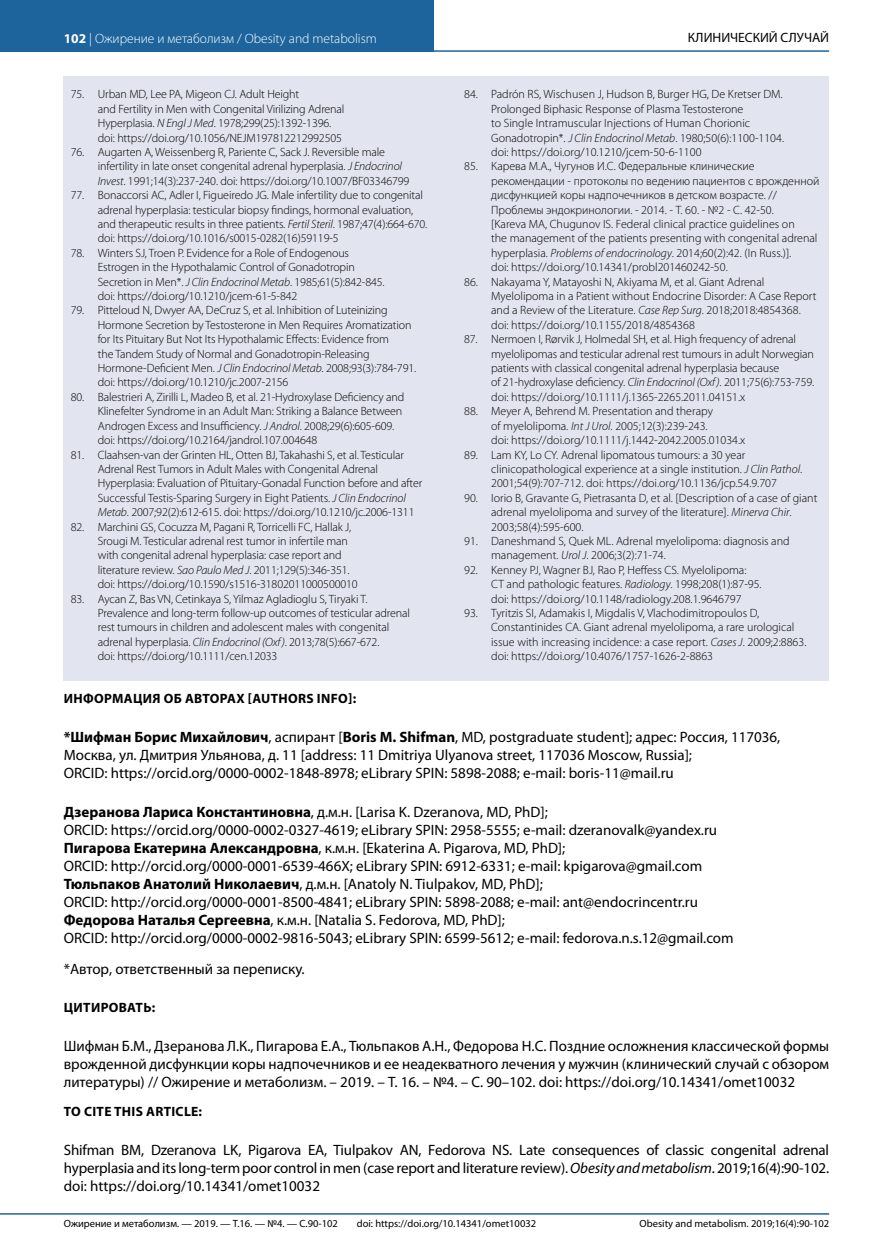
<style>
.page{position:relative;width:893px;height:1255px;background:#fff}
.page>*{position:absolute;margin:0;border:0;box-sizing:border-box;transform-origin:0 0}
.t1{font:15px/18px "Myriad Pro";color:#000}
.t2{font:700 13.5px "Myriad Pro";letter-spacing:.025em;color:#000}
.t3{font:300 13.5px "Myriad Pro";color:#fff}
.t4{font:13.5px "Myriad Pro";color:#000}
.t5{font:300 12px/14.4px "Myriad Pro";letter-spacing:-.01em;color:#000}
.t6{font:10.5px "Myriad Pro";color:#000}
.s1{font-weight:700}
.s2{font-style:italic}
</style>
<div class="page">
<hr style="left:0;top:50px;width:829px;height:2px;background:#1d649c">
<hr style="left:0;top:1213px;width:829px;height:1px;background:#1d649c">
<div style="left:0;top:0;width:434px;height:51px;background:#1d649c"></div>
<div style="left:64px;top:77px;width:765px;height:604px;background:#e2e5ef"></div>
<p class="t3" style="left:64px;top:30px;width:315px"><span class="s1">102</span> | Ожирение и метаболизм / Obesity and metabolism</p>
<p class="t4" style="left:688px;top:29px;width:143px">КЛИНИЧЕСКИЙ СЛУЧАЙ</p>
<p class="t5" style="left:98px;top:87px;width:248px;text-indent:-27px">75. Urban MD, Lee PA, Migeon CJ. Adult Height<br>and Fertility in Men with Congenital Virilizing Adrenal Hyperplasia. <span class="s2">N Engl J Med</span>. 1978;299(25):1392-1396. doi: https://doi.org/10.1056/NEJM197812212992505</p>
<p class="t5" style="left:98px;top:145px;width:313px;text-indent:-27px">76. Augarten A, Weissenberg R, Pariente C, Sack J. Reversible male infertility in late onset congenital adrenal hyperplasia. <span class="s2">J Endocrinol<br>Invest</span>. 1991;14(3):237-240. doi: https://doi.org/10.1007/BF03346799</p>
<p class="t5" style="left:98px;top:188px;width:331px;text-indent:-27px">77. Bonaccorsi AC, Adler I, Figueiredo JG. Male infertility due to congenital adrenal hyperplasia: testicular biopsy findings, hormonal evaluation, and therapeutic results in three patients. <span class="s2">Fertil Steril</span>. 1987;47(4):664-670. doi: https://doi.org/10.1016/s0015-0282(16)59119-5</p>
<p class="t5" style="left:98px;top:245px;width:288px;text-indent:-27px">78. Winters SJ, Troen P. Evidence for a Role of Endogenous Estrogen in the Hypothalamic Control of Gonadotropin Secretion in Men*. <span class="s2">J Clin Endocrinol Metab</span>. 1985;61(5):842-845. doi: https://doi.org/10.1210/jcem-61-5-842</p>
<p class="t5" style="left:98px;top:303px;width:320px;text-indent:-27px">79. Pitteloud N, Dwyer AA, DeCruz S, et al. Inhibition of Luteinizing Hormone Secretion by Testosterone in Men Requires Aromatization for Its Pituitary But Not Its Hypothalamic Effects: Evidence from<br>the Tandem Study of Normal and Gonadotropin-Releasing Hormone-Deficient Men. <span class="s2">J Clin Endocrinol Metab</span>. 2008;93(3):784-791. doi: https://doi.org/10.1210/jc.2007-2156</p>
<p class="t5" style="left:98px;top:389px;width:308px;text-indent:-27px">80. Balestrieri A, Zirilli L, Madeo B, et al. 21-Hydroxylase Deficiency and Klinefelter Syndrome in an Adult Man: Striking a Balance Between Androgen Excess and Insufficiency. <span class="s2">J Androl</span>. 2008;29(6):605-609. doi: https://doi.org/10.2164/jandrol.107.004648</p>
<p class="t5" style="left:98px;top:447px;width:326px;text-indent:-27px">81. Claahsen-van der Grinten HL, Otten BJ, Takahashi S, et al. Testicular Adrenal Rest Tumors in Adult Males with Congenital Adrenal Hyperplasia: Evaluation of Pituitary-Gonadal Function before and after Successful Testis-Sparing Surgery in Eight Patients. <span class="s2">J Clin Endocrinol Metab</span>. 2007;92(2):612-615. doi: https://doi.org/10.1210/jc.2006-1311</p>
<p class="t5" style="left:98px;top:519px;width:262px;text-indent:-27px">82. Marchini GS, Cocuzza M, Pagani R, Torricelli FC, Hallak J, Srougi M. Testicular adrenal rest tumor in infertile man with congenital adrenal hyperplasia: case report and literature review. <span class="s2">Sao Paulo Med J</span>. 2011;129(5):346-351. doi: https://doi.org/10.1590/s1516-31802011000500010</p>
<p class="t5" style="left:98px;top:591px;width:314px;text-indent:-27px">83. Aycan Z, Bas VN, Cetinkaya S, Yilmaz Agladioglu S, Tiryaki T.<br>Prevalence and long-term follow-up outcomes of testicular adrenal rest tumours in children and adolescent males with congenital adrenal hyperplasia. <span class="s2">Clin Endocrinol (Oxf)</span>. 2013;78(5):667-672.<br>doi: https://doi.org/10.1111/cen.12033</p>
<p class="t5" style="left:491px;top:87px;width:294px;text-indent:-27px">84. Padrón RS, Wischusen J, Hudson B, Burger HG, De Kretser DM.<br>Prolonged Biphasic Response of Plasma Testosterone<br>to Single Intramuscular Injections of Human Chorionic Gonadotropin*. <span class="s2">J Clin Endocrinol Metab</span>. 1980;50(6):1100-1104. doi: https://doi.org/10.1210/jcem-50-6-1100</p>
<p class="t5" style="left:491px;top:159px;width:330px;text-indent:-27px">85. Карева М.А., Чугунов И.С. Федеральные клинические рекомендации - протоколы по ведению пациентов с врожденной дисфункцией коры надпочечников в детском возрасте. // Проблемы эндокринологии. - 2014. - Т. 60. - №2 - С. 42-50.<br>[Kareva MA, Chugunov IS. Federal clinical practice guidelines on<br>the management of the patients presenting with congenital adrenal hyperplasia. <span class="s2">Problems of endocrinology</span>. 2014;60(2):42. (In Russ.)].<br>doi: https://doi.org/10.14341/probl201460242-50.</p>
<p class="t5" style="left:491px;top:274px;width:327px;text-indent:-27px">86. Nakayama Y, Matayoshi N, Akiyama M, et al. Giant Adrenal Myelolipoma in a Patient without Endocrine Disorder: A Case Report and a Review of the Literature. <span class="s2">Case Rep Surg</span>. 2018;2018:4854368. doi: https://doi.org/10.1155/2018/4854368</p>
<p class="t5" style="left:491px;top:332px;width:325px;text-indent:-27px">87. Nermoen I, Rørvik J, Holmedal SH, et al. High frequency of adrenal myelolipomas and testicular adrenal rest tumours in adult Norwegian patients with classical congenital adrenal hyperplasia because<br>of 21-hydroxylase deficiency. <span class="s2">Clin Endocrinol (Oxf)</span>. 2011;75(6):753-759. doi: https://doi.org/10.1111/j.1365-2265.2011.04151.x</p>
<p class="t5" style="left:491px;top:404px;width:256px;text-indent:-27px">88. Meyer A, Behrend M. Presentation and therapy<br>of myelolipoma. <span class="s2">Int J Urol</span>. 2005;12(3):239-243.<br>doi: https://doi.org/10.1111/j.1442-2042.2005.01034.x</p>
<p class="t5" style="left:491px;top:447px;width:313px;text-indent:-27px">89. Lam KY, Lo CY. Adrenal lipomatous tumours: a 30 year clinicopathological experience at a single institution. <span class="s2">J Clin Pathol</span>.<br>2001;54(9):707-712. doi: https://doi.org/10.1136/jcp.54.9.707</p>
<p class="t5" style="left:491px;top:490px;width:328px;text-indent:-27px">90. Iorio B, Gravante G, Pietrasanta D, et al. [Description of a case of giant adrenal myelolipoma and survey of the literature]. <span class="s2">Minerva Chir</span>.<br>2003;58(4):595-600.</p>
<p class="t5" style="left:491px;top:533px;width:300px;text-indent:-27px">91. Daneshmand S, Quek ML. Adrenal myelolipoma: diagnosis and management. <span class="s2">Urol J</span>. 2006;3(2):71-74.</p>
<p class="t5" style="left:491px;top:562px;width:272px;text-indent:-27px">92. Kenney PJ, Wagner BJ, Rao P, Heffess CS. Myelolipoma:<br>CT and pathologic features. <span class="s2">Radiology</span>. 1998;208(1):87-95. doi: https://doi.org/10.1148/radiology.208.1.9646797</p>
<p class="t5" style="left:491px;top:605px;width:317px;text-indent:-27px">93. Tyritzis SI, Adamakis I, Migdalis V, Vlachodimitropoulos D, Constantinides CA. Giant adrenal myelolipoma, a rare urological issue with increasing incidence: a case report. <span class="s2">Cases J</span>. 2009;2:8863. doi: https://doi.org/10.4076/1757-1626-2-8863</p>
<p class="t2" style="left:64px;top:689px;width:294px">ИНФОРМАЦИЯ ОБ АВТОРАХ [AUTHORS INFO]:</p>
<p class="t1" style="left:64px;top:727px;width:718px"><span class="s1">*Шифман Борис Михайлович</span>, аспирант [<span class="s1">Boris M. Shifman</span>, MD, postgraduate student]; адрес: Россия, 117036,<br>Москва, ул. Дмитрия Ульянова, д. 11 [address: 11 Dmitriya Ulyanova street, 117036 Moscow, Russia];<br>ORCID: https://orcid.org/0000-0002-1848-8978; eLibrary SPIN: 5898-2088; e-mail: boris-11@mail.ru</p>
<p class="t1" style="left:64px;top:803px;width:671px"><span class="s1">Дзеранова Лариса Константиновна</span>, д.м.н. [Larisa K. Dzeranova, MD, PhD];<br>ORCID: https://orcid.org/0000-0002-0327-4619; eLibrary SPIN: 2958-5555; e-mail: dzeranovalk@yandex.ru <span class="s1">Пигарова Екатерина Александровна</span>, к.м.н. [Ekaterina A. Pigarova, MD, PhD];<br>ORCID: http://orcid.org/0000-0001-6539-466X; eLibrary SPIN: 6912-6331; e-mail: kpigarova@gmail.com <span class="s1">Тюльпаков Анатолий Николаевич</span>, д.м.н. [Anatoly N. Tiulpakov, MD, PhD];<br>ORCID: http://orcid.org/0000-0001-8500-4841; eLibrary SPIN: 5898-2088; e-mail: ant@endocrincentr.ru <span class="s1">Федорова Наталья Сергеевна</span>, к.м.н. [Natalia S. Fedorova, MD, PhD];<br>ORCID: http://orcid.org/0000-0002-9816-5043; eLibrary SPIN: 6599-5612; e-mail: fedorova.n.s.12@gmail.com</p>
<p class="t1" style="left:64px;top:959px;width:242px">*Автор, ответственный за переписку.</p>
<p class="t2" style="left:64px;top:998px;width:93px">ЦИТИРОВАТЬ:</p>
<p class="t1" style="left:64px;top:1036px;width:767px;text-align:justify">Шифман Б.М., Дзеранова Л.К., Пигарова Е.А., Тюльпаков А.Н., Федорова Н.С. Поздние осложнения классической формы врожденной дисфункции коры надпочечников и ее неадекватного лечения у мужчин (клинический случай с обзором литературы) // Ожирение и метаболизм. – 2019. – Т. 16. – №4. – C. 90–102. doi: https://doi.org/10.14341/omet10032</p>
<p class="t2" style="left:64px;top:1102px;width:140px">TO CITE THIS ARTICLE:</p>
<p class="t1" style="left:64px;top:1140px;width:767px;text-align:justify">Shifman BM, Dzeranova LK, Pigarova EA, Tiulpakov AN, Fedorova NS. Late consequences of classic congenital adrenal hyperplasia and its long-term poor control in men (case report and literature review). <span class="s2">Obesity and metabolism</span>. 2019;16(4):90-102. doi: https://doi.org/10.14341/omet10032</p>
<p class="t6" style="left:64px;top:1216px;width:276px">Ожирение и метаболизм. — 2019. — Т.16. — №4. — С.90-102</p>
<p class="t6" style="left:357px;top:1216px;width:181px">doi: https://doi.org/10.14341/omet10032</p>
<p class="t6" style="left:640px;top:1216px;width:191px">Obesity and metabolism. 2019;16(4):90-102</p>
</div>
